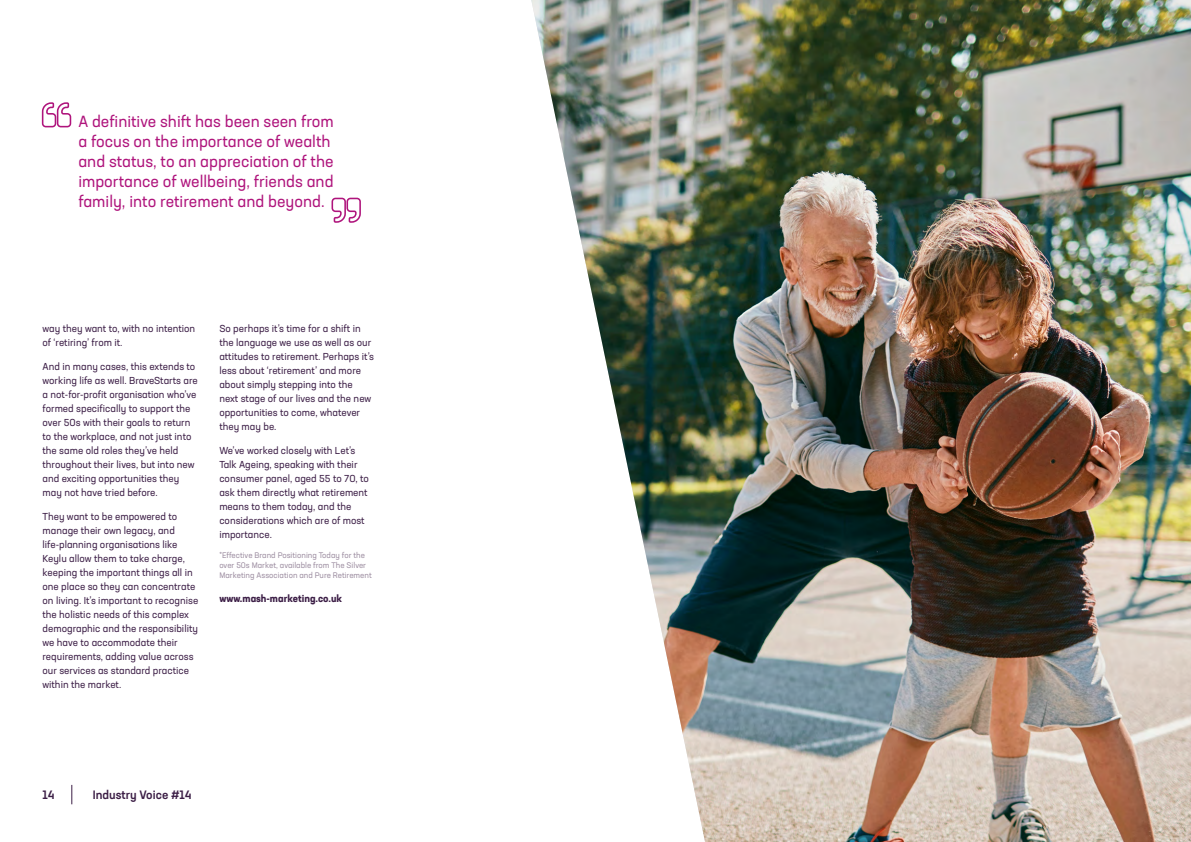
<style>
.page{position:relative;width:1191px;height:842px;background:#fff}
.page>*{position:absolute;margin:0;border:0;box-sizing:border-box;transform-origin:0 0}
.t1{font:16px/20px "Neusa Next Std";color:#af147c}
.t2{font:500 12px "Neusa Next Std";color:#3c1e46}
.t3{font:10px/14px "Neusa Next Std";color:#3c1e46}
.t4{font:700 10px "Neusa Next Std";color:#3c1e46}
.t5{font:8px/10px "Neusa Next Std";color:#9e8fa2}
</style>
<div class="page">
<svg style="left:72px;top:785px;width:1px;height:19px"></svg>
<svg style="left:41px;top:102px;width:31px;height:26px"></svg>
<img style="left:531px;top:0;width:660px;height:842px">
<svg style="left:331px;top:197px;width:30px;height:26px"></svg>
<h1 class="t1" style="left:78px;top:111px;width:257px">A definitive shift has been seen from a focus on the importance of wealth and status, to an appreciation of the importance of wellbeing, friends and family, into retirement and beyond.</h1>
<p class="t3" style="left:43px;top:321px;width:154px">way they want to, with no intention of ‘retiring’ from it.</p>
<p class="t3" style="left:43px;top:359px;width:157px">And in many cases, this extends to working life as well. BraveStarts are a not-for-profit organisation who’ve formed specifically to support the over 50s with their goals to return to the workplace, and not just into the same old roles they’ve held throughout their lives, but into new and exciting opportunities they may not have tried before.</p>
<p class="t3" style="left:43px;top:509px;width:157px">They want to be empowered to manage their own legacy, and life-planning organisations like<br>Keylu allow them to take charge, keeping the important things all in one place so they can concentrate on living. It’s important to recognise the holistic needs of this complex demographic and the responsibility we have to accommodate their requirements, adding value across our services as standard practice within the market.</p>
<p class="t3" style="left:219px;top:321px;width:156px">So perhaps it’s time for a shift in the language we use as well as our attitudes to retirement. Perhaps it’s less about ‘retirement’ and more about simply stepping into the next stage of our lives and the new opportunities to come, whatever they may be.</p>
<p class="t3" style="left:219px;top:443px;width:151px">We’ve worked closely with Let’s<br>Talk Ageing, speaking with their consumer panel, aged 55 to 70, to ask them directly what retirement means to them today, and the considerations which are of most importance.</p>
<p class="t5" style="left:219px;top:550px;width:154px">*Effective Brand Positioning Today for the over 50s Market, available from The Silver<br>Marketing Association and Pure Retirement</p>
<p class="t4" style="left:219px;top:592px;width:124px">www.mash-marketing.co.uk</p>
<p class="t2" style="left:43px;top:787px;width:14px">14</p>
<p class="t2" style="left:93px;top:787px;width:100px">Industry Voice #14</p>
</div>
